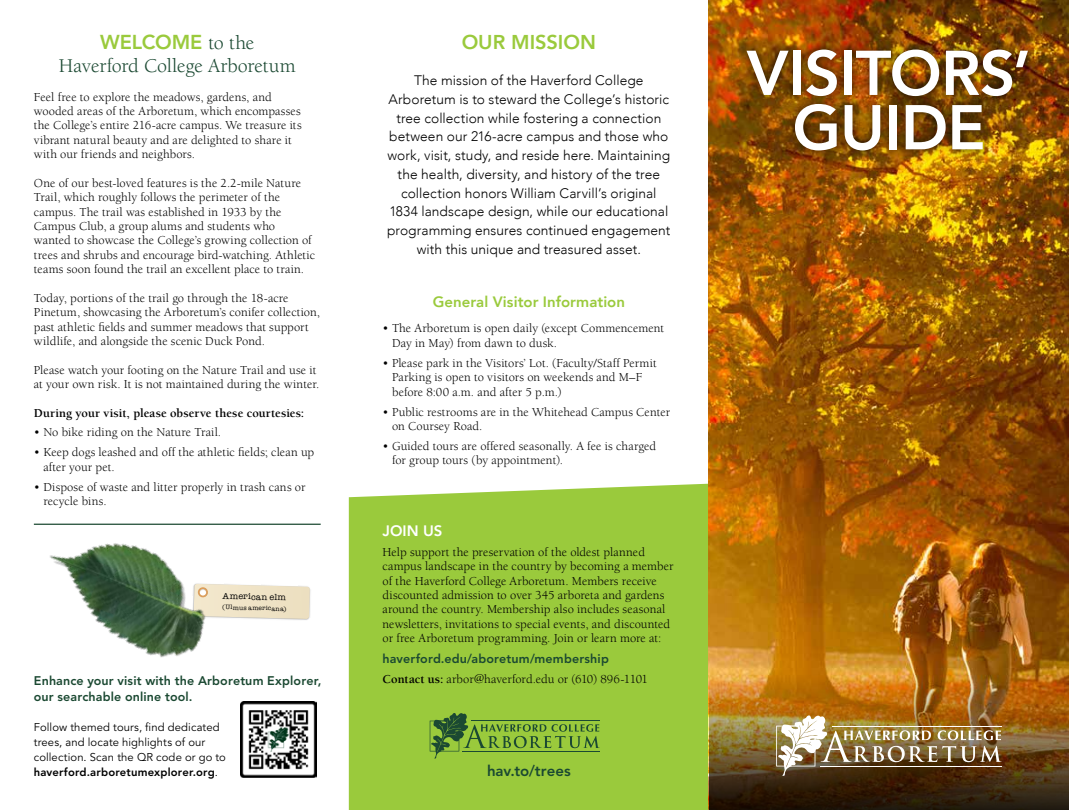
<style>
.page{position:relative;width:1069px;height:810px;background:#fff}
.page>*{position:absolute;margin:0;border:0;box-sizing:border-box;transform-origin:0 0}
.t1{font:800 62.5px/54.4px "Avenir LT Std";letter-spacing:-.015em;color:#fff;text-align:center}
.t2{font:20px "Berkeley Std";letter-spacing:-.01em;color:#1b4932}
.t3{font:800 20px "Avenir LT Std";letter-spacing:-.005em;color:#9aca3c}
.t4{font:800 20px "Avenir";color:#9aca3c}
.t5{font:800 15px "Avenir";letter-spacing:.005em;color:#9aca3c}
.t6{font:800 15px "Avenir LT Std";color:#1b4932}
.t7{font:800 15px "Avenir LT Std";color:#fff}
.t8{font:300 13.75px/18.8px "Avenir";letter-spacing:.005em;color:#000;text-align:center}
.t9{font:12.5px/14.4px "Berkeley Std";letter-spacing:.005em;color:#000}
.t10{font:800 12.5px/16.2px "Avenir LT Std";letter-spacing:.01em;color:#1b4932}
.t11{font:700 12.5px "Berkeley Std";letter-spacing:.005em;color:#000}
.t12{font:11.25px/15px "Avenir LT Std";letter-spacing:.01em;color:#000}
.t13{font:9.12px "American Typewriter";color:#000}
.t14{font:6.62px "American Typewriter";color:#000}
.s1{font-family:"Berkeley Std";font-weight:400;color:#1b4932}
.s2{font-weight:800}
.s3{font-weight:700}
</style>
<div class="page">
<div style="left:349px;top:484px;width:360px;height:326px;background:#9aca3c"></div>
<img style="left:709px;top:0;width:360px;height:671px">
<svg style="left:235px;top:584px;width:75px;height:36px"></svg>
<img style="left:33px;top:523px;width:202px;height:135px">
<img style="left:709px;top:671px;width:360px;height:139px">
<img style="left:241px;top:702px;width:75px;height:76px">
<hr style="left:820px;top:766px;width:182px;height:1px;background:#fff">
<img style="left:776px;top:716px;width:225px;height:60px">
<div style="left:737px;top:39px;width:300px;height:121px;background:#000;opacity:.75"></div>
<svg style="left:430px;top:713px;width:170px;height:46px"></svg>
<hr style="left:34px;top:524px;width:287px;height:1px;background:#1b4932">
<h2 class="t3" style="left:100px;top:30px;width:156px">WELCOME <span class="s1">to the</span></h2>
<h2 class="t2" style="left:59px;top:55px;width:238px">Haverford College Arboretum</h2>
<p class="t9" style="left:34px;top:90px;width:269px">Feel free to explore the meadows, gardens, and wooded areas of the Arboretum, which encompasses the College’s entire 216-acre campus. We treasure its vibrant natural beauty and are delighted to share it with our friends and neighbors.</p>
<p class="t9" style="left:34px;top:176px;width:283px">One of our best-loved features is the 2.2-mile Nature Trail, which roughly follows the perimeter of the campus. The trail was established in 1933 by the Campus Club, a group alums and students who wanted to showcase the College’s growing collection of trees and shrubs and encourage bird-watching. Athletic teams soon found the trail an excellent place to train.</p>
<p class="t9" style="left:34px;top:291px;width:288px">Today, portions of the trail go through the 18-acre Pinetum, showcasing the Arboretum’s conifer collection, past athletic fields and summer meadows that support wildlife, and alongside the scenic Duck Pond.</p>
<p class="t9" style="left:34px;top:363px;width:287px">Please watch your footing on the Nature Trail and use it at your own risk. It is not maintained during the winter.</p>
<p class="t11" style="left:34px;top:406px;width:272px">During your visit, please observe these courtesies:</p>
<p class="t9" style="left:34px;top:425px;width:189px">• No bike riding on the Nature Trail.</p>
<p class="t9" style="left:43px;top:445px;width:272px;text-indent:-9px">• Keep dogs leashed and off the athletic fields; clean up after your pet.</p>
<p class="t9" style="left:43px;top:480px;width:264px;text-indent:-9px">• Dispose of waste and litter properly in trash cans or recycle bins.</p>
<p class="t13" style="left:223px;top:589px;width:65px;rotate:2deg">American elm</p>
<p class="t14" style="left:222px;top:602px;width:66px;rotate:1deg">(Ulmus americana)</p>
<p class="t10" style="left:34px;top:672px;width:289px">Enhance your visit with the Arboretum Explorer, our searchable online tool.</p>
<p class="t12" style="left:34px;top:720px;width:194px">Follow themed tours, find dedicated trees, and locate highlights of our collection. Scan the QR code or go to <span class="s2">haverford.arboretumexplorer.org</span>.</p>
<h2 class="t4" style="left:462px;top:26px;width:136px">OUR MISSION</h2>
<p class="t8" style="left:387px;top:71px;width:285px">The mission of the Haverford College Arboretum is to steward the College’s historic tree collection while fostering a connection between our 216-acre campus and those who work, visit, study, and reside here. Maintaining the health, diversity, and history of the tree collection honors William Carvill’s original 1834 landscape design, while our educational programming ensures continued engagement with this unique and treasured asset.</p>
<p class="t5" style="left:433px;top:290px;width:194px">General Visitor Information</p>
<p class="t9" style="left:392px;top:322px;width:274px;text-indent:-9px">• The Arboretum is open daily (except Commencement<br>Day in May) from dawn to dusk.</p>
<p class="t9" style="left:392px;top:356px;width:266px;text-indent:-9px">• Please park in the Visitors’ Lot. (Faculty/Staff Permit<br>Parking is open to visitors on weekends and M–F before 8:00 a.m. and after 5 p.m.)</p>
<p class="t9" style="left:392px;top:405px;width:280px;text-indent:-9px">• Public restrooms are in the Whitehead Campus Center on Coursey Road.</p>
<p class="t9" style="left:392px;top:439px;width:266px;text-indent:-9px">• Guided tours are offered seasonally. A fee is charged for group tours (by appointment).</p>
<p class="t7" style="left:382px;top:522px;width:61px">JOIN US</p>
<p class="t9" style="left:382px;top:545px;width:292px">Help support the preservation of the oldest planned campus landscape in the country by becoming a member of the Haverford College Arboretum. Members receive discounted admission to over 345 arboreta and gardens around the country. Membership also includes seasonal newsletters, invitations to special events, and discounted or free Arboretum programming. Join or learn more at:</p>
<p class="t10" style="left:382px;top:651px;width:228px">haverford.edu/aboretum/membership</p>
<p class="t9" style="left:382px;top:673px;width:267px"><span class="s3">Contact us:</span> arbor@haverford.edu or (610) 896-1101</p>
<p class="t6" style="left:487px;top:761px;width:85px">hav.to/trees</p>
<h1 class="t1" style="left:747px;top:46px;width:286px">VISITORS’<br>GUIDE</h1>
</div>
